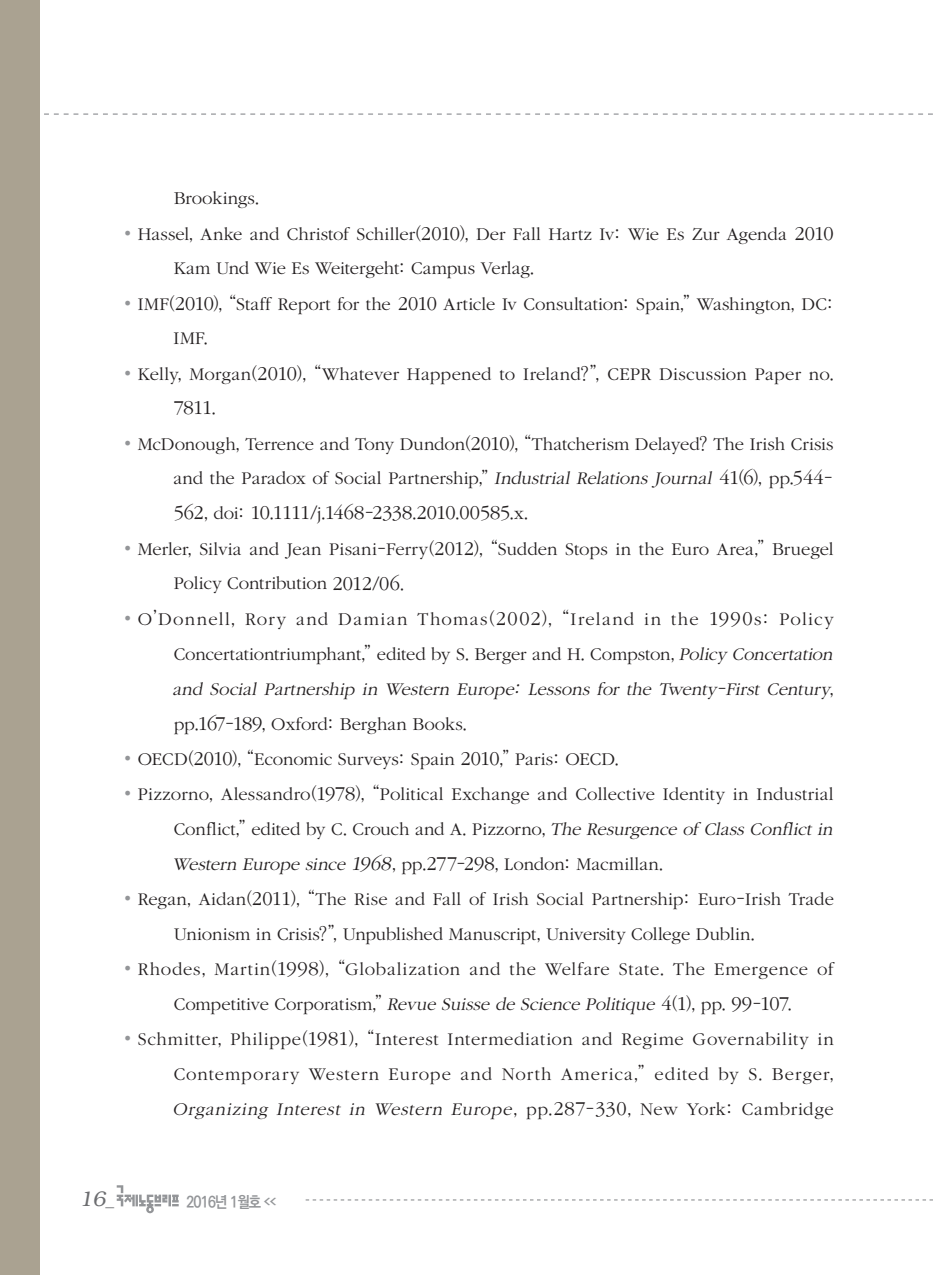
<style>
.page{position:relative;width:933px;height:1275px;background:#fff}
.page>*{position:absolute;margin:0;border:0;box-sizing:border-box;transform-origin:0 0}
.t1{font:italic 300 21px "Bookman";color:#6c6d70}
.t2{font:300 20.47px "ITC Garamond Std";letter-spacing:-.025em;color:#231f20}
.t3{font:300 18.55px/34.3px "ITC Garamond Std";letter-spacing:.005em;color:#231f20}
.t4{font:300 18.55px/34.3px "ITC Garamond Std";letter-spacing:.04em;color:#231f20;text-align:center}
.t5{font:700 15.75px "Ko Pub Dotum";letter-spacing:-.055em;color:#939598;scale:.9 1}
.s1{font-family:"Chosunilbo NM";font-weight:400}
.s2{font-family:"Gulim";font-weight:400;font-size:19.25px;color:#939598}
.s3{font-size:20.47px}
.s4{font-family:"Chosunilbo NM";font-weight:400;font-size:18.55px}
.s5{font-style:italic}
.s6{font-size:18.55px}
.s7{font-family:"Chosunilbo NM";font-weight:400;font-style:italic}
.s8{font-style:italic;font-size:20.47px}
.s9{font-family:"Helvetica";font-weight:400;font-style:normal;font-size:17.5px}
</style>
<div class="page">
<svg style="left:306px;top:1199px;width:627px;height:1px"></svg>
<svg style="left:117px;top:1185px;width:62px;height:28px"></svg>
<svg style="left:44px;top:113px;width:889px;height:2px"></svg>
<div style="left:0;top:0;width:40px;height:1275px;background:#aaa291"></div>
<p class="t3" style="left:174px;top:182px;width:87px">Brookings<span class="s1">.</span></p>
<p class="t3" style="left:174px;top:217px;width:661px;text-indent:-50px"><span class="s2">•</span> Hassel<span class="s1">,</span> Anke and Christof Schiller<span class="s1">(</span><span class="s3">2010</span><span class="s1">),</span> Der Fall Hartz Iv<span class="s1">:</span> Wie Es Zur Agenda <span class="s3">2010<br></span>Kam Und Wie Es Weitergeht<span class="s1">:</span> Campus Verlag<span class="s1">.</span></p>
<p class="t3" style="left:174px;top:287px;width:661px;text-indent:-50px"><span class="s2">•</span> IMF<span class="s1">(</span><span class="s3">2010</span><span class="s1">), “</span>Staff Report for the <span class="s3">2010</span> Article Iv Consultation<span class="s1">:</span> Spain<span class="s1">,”</span> Washington<span class="s1">,</span> DC<span class="s1">:<br></span>IMF<span class="s1">.</span></p>
<p class="t3" style="left:124px;top:357px;width:711px"><span class="s2">•</span> Kelly<span class="s1">,</span> Morgan<span class="s1">(</span><span class="s3">2010</span><span class="s1">), “</span>Whatever Happened to Ireland<span class="s1">?”,</span> CEPR Discussion Paper no<span class="s1">.</span></p>
<p class="t2" style="left:174px;top:397px;width:44px">7811<span class="s4">.</span></p>
<p class="t3" style="left:124px;top:427px;width:711px;text-align:right"><span class="s2">•</span> McDonough<span class="s1">,</span> Terrence and Tony Dundon<span class="s1">(</span><span class="s3">2010</span><span class="s1">), “</span>Thatcherism Delayed<span class="s1">?</span> The Irish Crisis and the Paradox of Social Partnership<span class="s1">,”</span> <span class="s5">Industrial Relations Journal</span> <span class="s3">41</span><span class="s1">(</span><span class="s3">6</span><span class="s1">),</span> pp<span class="s1">.</span><span class="s3">544</span><span class="s1">-</span></p>
<p class="t2" style="left:174px;top:502px;width:356px">562<span class="s4">,</span> <span class="s6">doi</span><span class="s4">:</span> 10<span class="s4">.</span>1111<span class="s4">/</span><span class="s6">j</span><span class="s4">.</span>1468<span class="s4">-</span>2338<span class="s4">.</span>2010<span class="s4">.</span>00585<span class="s4">.</span><span class="s6">x</span><span class="s4">.</span></p>
<p class="t3" style="left:174px;top:532px;width:661px;text-indent:-50px"><span class="s2">•</span> Merler<span class="s1">,</span> Silvia and Jean Pisani<span class="s1">-</span>Ferry<span class="s1">(</span><span class="s3">2012</span><span class="s1">), “</span>Sudden Stops in the Euro Area<span class="s1">,”</span> Bruegel<br>Policy Contribution <span class="s3">2012</span><span class="s1">/</span><span class="s3">06</span><span class="s1">.</span></p>
<p class="t3" style="left:172px;top:602px;width:665px;line-height:34.8px;text-indent:-48px"><span class="s2">•</span> O<span class="s1">’</span>Donnell<span class="s1">,</span> Rory and Damian Thomas<span class="s1">(</span><span class="s3">2002</span><span class="s1">), “</span>Ireland in the <span class="s3">1990</span>s<span class="s1">:</span> Policy Concertationtriumphant<span class="s1">,”</span> edited by S<span class="s1">.</span> Berger and H<span class="s1">.</span> Compston<span class="s1">,</span> <span class="s5">Policy Concertation and Social Partnership in Western Europe</span><span class="s7">:</span> <span class="s5">Lessons for the Twenty</span><span class="s7">-</span><span class="s5">First Century</span><span class="s1">, </span>pp<span class="s1">.</span><span class="s3">167</span><span class="s1">-</span><span class="s3">189</span><span class="s1">,</span> Oxford<span class="s1">:</span> Berghan Books<span class="s1">.</span></p>
<p class="t3" style="left:124px;top:742px;width:496px"><span class="s2">•</span> OECD<span class="s1">(</span><span class="s3">2010</span><span class="s1">), “</span>Economic Surveys<span class="s1">:</span> Spain <span class="s3">2010</span><span class="s1">,”</span> Paris<span class="s1">:</span> OECD<span class="s1">.</span></p>
<p class="t3" style="left:172px;top:777px;width:665px;text-indent:-48px"><span class="s2">•</span> Pizzorno<span class="s1">,</span> Alessandro<span class="s1">(</span><span class="s3">1978</span><span class="s1">), “</span>Political Exchange and Collective Identity in Industrial<br>Conflict<span class="s1">,”</span> edited by C<span class="s1">.</span> Crouch and A<span class="s1">.</span> Pizzorno<span class="s1">,</span> <span class="s5">The Resurgence of Class Conflict in<br>Western Europe since</span> <span class="s8">1968</span><span class="s1">,</span> pp<span class="s1">.</span><span class="s3">277</span><span class="s1">-</span><span class="s3">298</span><span class="s1">,</span> London<span class="s1">:</span> Macmillan<span class="s1">.</span></p>
<p class="t3" style="left:174px;top:882px;width:661px;text-indent:-50px"><span class="s2">•</span> Regan<span class="s1">,</span> Aidan<span class="s1">(</span><span class="s3">2011</span><span class="s1">), “</span>The Rise and Fall of Irish Social Partnership<span class="s1">:</span> Euro<span class="s1">-</span>Irish Trade<br>Unionism in Crisis<span class="s1">?”,</span> Unpublished Manuscript<span class="s1">,</span> University College Dublin<span class="s1">.</span></p>
<p class="t4" style="left:124px;top:952px;width:711px"><span class="s2">•</span> Rhodes<span class="s1">,</span> Martin<span class="s1">(</span><span class="s3">1998</span><span class="s1">), “</span>Globalization and the Welfare State<span class="s1">.</span> The Emergence of<br>Competitive Corporatism<span class="s1">,”</span> <span class="s5">Revue Suisse de Science Politique</span> <span class="s3">4</span><span class="s1">(</span><span class="s3">1</span><span class="s1">),</span> pp<span class="s1">.</span> <span class="s3">99</span><span class="s1">-</span><span class="s3">107</span><span class="s1">.</span></p>
<p class="t3" style="left:172px;top:1022px;width:663px;text-align:justify;text-indent:-48px"><span class="s2">•</span> Schmitter<span class="s1">,</span> Philippe<span class="s1">(</span><span class="s3">1981</span><span class="s1">), “</span>Interest Intermediation and Regime Governability in Contemporary Western Europe and North America<span class="s1">,”</span> edited by S<span class="s1">.</span> Berger<span class="s1">, </span><span class="s5">Organizing Interest in Western Europe</span><span class="s1">,</span> pp<span class="s1">.</span><span class="s3">287</span><span class="s1">-</span><span class="s3">330</span><span class="s1">,</span> New York<span class="s1">:</span> Cambridge</p>
<p class="t1" style="left:79px;top:1187px;width:36px">16<span class="s9">_</span></p>
<p class="t5" style="left:186px;top:1194px;width:101px">2016년 1월호 <sup>&lt;&lt;</sup></p>
</div>
